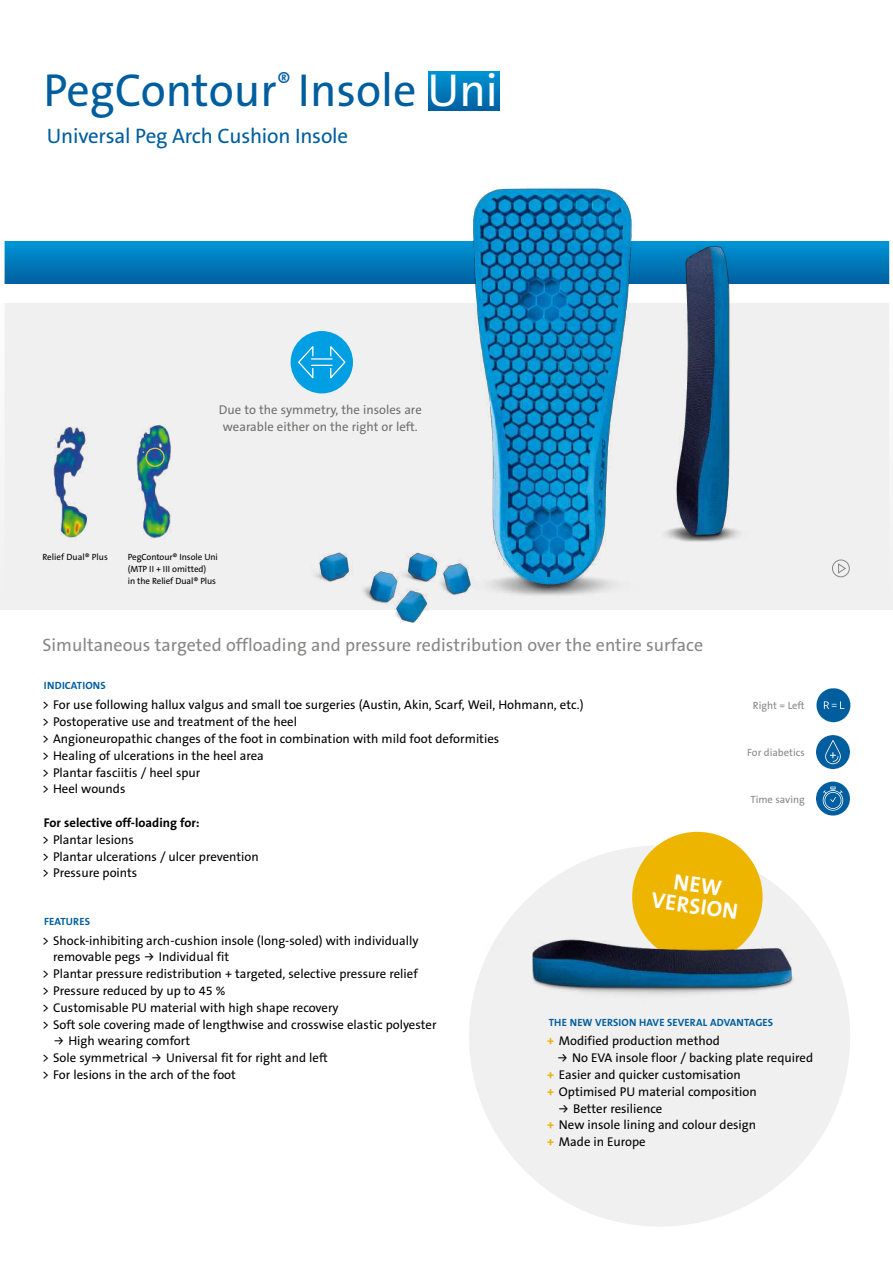
<style>
.page{position:relative;width:893px;height:1263px;background:#fff}
.page>*{position:absolute;margin:0;border:0;box-sizing:border-box;transform-origin:0 0}
.t1{font:46.5px "The Sans B Plus W5 Plain";color:#005e9e}
.t2{font:700 22.35px/21.3px "The Sans B Plus W7";color:#fff;text-align:center}
.t3{font:21px "The Sans B Plus W5 Plain";letter-spacing:-.01em;color:#005e9e}
.t4{font:18px "The Sans B Plus W5 Plain";color:#878786}
.t5{font:12.75px/16.8px "The Sans B Plus W5 Plain";color:#000}
.t6{font:12.75px/16.8px "The Sans B Plus W5 Plain";color:#6f6f6e;text-align:center}
.t7{font:700 12.75px "The Sans B Plus W7";color:#000}
.t8{font:700 10.5px "The Sans B Plus W7";letter-spacing:.015em;color:#005e9e}
.t9{font:10.5px "The Sans B Plus W5 Plain";color:#878786}
.t10{font:9px/12px "The Sans B Plus W5 Plain";letter-spacing:-.01em;color:#000}
.s1{color:#fff}
.s2{font-family:"Fira Sans Condensed"}
.s3{font-family:"The Sans B Plus W7";font-weight:700;color:#ebb00c}
</style>
<div class="page">
<div style="left:469px;top:845px;width:381px;height:381px;background:#f0f0f0;border-radius:50%"></div>
<div style="left:0;top:303px;width:893px;height:306px;background:#f0f0f0"></div>
<div style="left:0;top:241px;width:893px;height:43px;background:linear-gradient(to bottom,#0096d6,#005e9f)"></div>
<hr style="left:889px;top:0;width:4px;height:609px;background:#fff">
<svg style="left:838px;top:563px;width:8px;height:11px"></svg>
<div style="left:832px;top:560px;width:18px;height:17px;border:1px solid #878786;border-radius:50%"></div>
<img style="left:422px;top:241px;width:36px;height:43px">
<img style="left:458px;top:186px;width:200px;height:424px">
<img style="left:639px;top:242px;width:133px;height:309px">
<img style="left:652px;top:242px;width:102px;height:309px">
<img style="left:315px;top:542px;width:173px;height:81px">
<div style="left:632px;top:832px;width:131px;height:130px;background:#edb500;border-radius:50%"></div>
<div style="left:291px;top:331px;width:62px;height:62px;background:#009ee3;border-radius:50%"></div>
<svg style="left:298px;top:343px;width:49px;height:38px"></svg>
<img style="left:53px;top:426px;width:34px;height:112px">
<img style="left:136px;top:425px;width:35px;height:114px">
<div style="left:145px;top:448px;width:20px;height:19px;border:1px solid #f1c241;border-radius:50%"></div>
<div style="left:816px;top:735px;width:34px;height:34px;background:#005e9e;border-radius:50%"></div>
<svg style="left:825px;top:740px;width:16px;height:24px"></svg>
<div style="left:816px;top:688px;width:34px;height:34px;background:#005e9e;border-radius:50%"></div>
<svg style="left:824px;top:701px;width:20px;height:8px"></svg>
<div style="left:816px;top:782px;width:34px;height:34px;background:#005e9e;border-radius:50%"></div>
<svg style="left:823px;top:787px;width:20px;height:24px"></svg>
<div style="left:428px;top:71px;width:71px;height:39px;background:linear-gradient(to bottom,#0095d5,#0060a0)"></div>
<div style="left:0;top:0;width:5px;height:608px;background:#fff"></div>
<img style="left:505px;top:888px;width:288px;height:107px">
<h1 class="t1" style="left:43px;top:61px;width:456px">PegContour<sup>®</sup> Insole <span class="s1">Uni</span></h1>
<h3 class="t3" style="left:47px;top:123px;width:303px">Universal Peg Arch Cushion Insole</h3>
<p class="t6" style="left:219px;top:402px;width:204px">Due to the symmetry, the insoles are wearable either on the right or left.</p>
<p class="t10" style="left:43px;top:551px;width:67px">Relief Dual® Plus</p>
<p class="t10" style="left:128px;top:551px;width:92px">PegContour® Insole Uni (MTP II + III omitted)<br>in the Relief Dual® Plus</p>
<h3 class="t4" style="left:43px;top:634px;width:662px">Simultaneous targeted offloading and pressure redistribution over the entire surface</h3>
<p class="t8" style="left:44px;top:679px;width:63px">INDICATIONS</p>
<p class="t5" style="left:42px;top:697px;width:543px">&gt; For use following hallux valgus and small toe surgeries (Austin, Akin, Scarf, Weil, Hohmann, etc.) &gt; Postoperative use and treatment of the heel<br>&gt; Angioneuropathic changes of the foot in combination with mild foot deformities<br>&gt; Healing of ulcerations in the heel area<br>&gt; Plantar fasciitis / heel spur<br>&gt; Heel wounds</p>
<p class="t7" style="left:44px;top:814px;width:157px">For selective off-loading for:</p>
<p class="t5" style="left:42px;top:831px;width:218px">&gt; Plantar lesions<br>&gt; Plantar ulcerations / ulcer prevention &gt; Pressure points</p>
<p class="t8" style="left:44px;top:914px;width:47px">FEATURES</p>
<p class="t5" style="left:42px;top:932px;width:378px">&gt; Shock-inhibiting arch-cushion insole (long-soled) with individually</p>
<p class="t5" style="left:53px;top:949px;width:178px">removable pegs <span class="s2">→</span> Individual fit</p>
<p class="t5" style="left:42px;top:965px;width:377px">&gt; Plantar pressure redistribution + targeted, selective pressure relief</p>
<p class="t5" style="left:42px;top:982px;width:185px">&gt; Pressure reduced by up to 45 %</p>
<p class="t5" style="left:42px;top:999px;width:298px">&gt; Customisable PU material with high shape recovery</p>
<p class="t5" style="left:42px;top:1016px;width:396px">&gt; Soft sole covering made of lengthwise and crosswise elastic polyester</p>
<p class="t5" style="left:42px;top:1033px;width:287px;text-indent:11px"><span class="s2">→</span> High wearing comfort<br>&gt; Sole symmetrical <span class="s2">→</span> Universal fit for right and left &gt; For lesions in the arch of the foot</p>
<p class="t9" style="left:753px;top:699px;width:53px">Right = Left</p>
<p class="t9" style="left:747px;top:746px;width:59px">For diabetics</p>
<p class="t9" style="left:750px;top:792px;width:56px">Time saving</p>
<h2 class="t2" style="left:656px;top:868px;width:89px;rotate:8deg">NEW<br>VERSION</h2>
<p class="t8" style="left:549px;top:1015px;width:226px">THE NEW VERSION HAVE SEVERAL ADVANTAGES</p>
<p class="t5" style="left:547px;top:1033px;width:174px"><span class="s3">+</span> Modified production method</p>
<p class="t5" style="left:547px;top:1049px;width:267px;text-indent:10px"><span class="s2">→</span> No EVA insole floor / backing plate required <span class="s3">+</span> Easier and quicker customisation<br><span class="s3">+</span> Optimised PU material composition</p>
<p class="t5" style="left:547px;top:1100px;width:210px;text-indent:11px"><span class="s2">→</span> Better resilience<br><span class="s3">+</span> New insole lining and colour design <span class="s3">+</span> Made in Europe</p>
</div>
